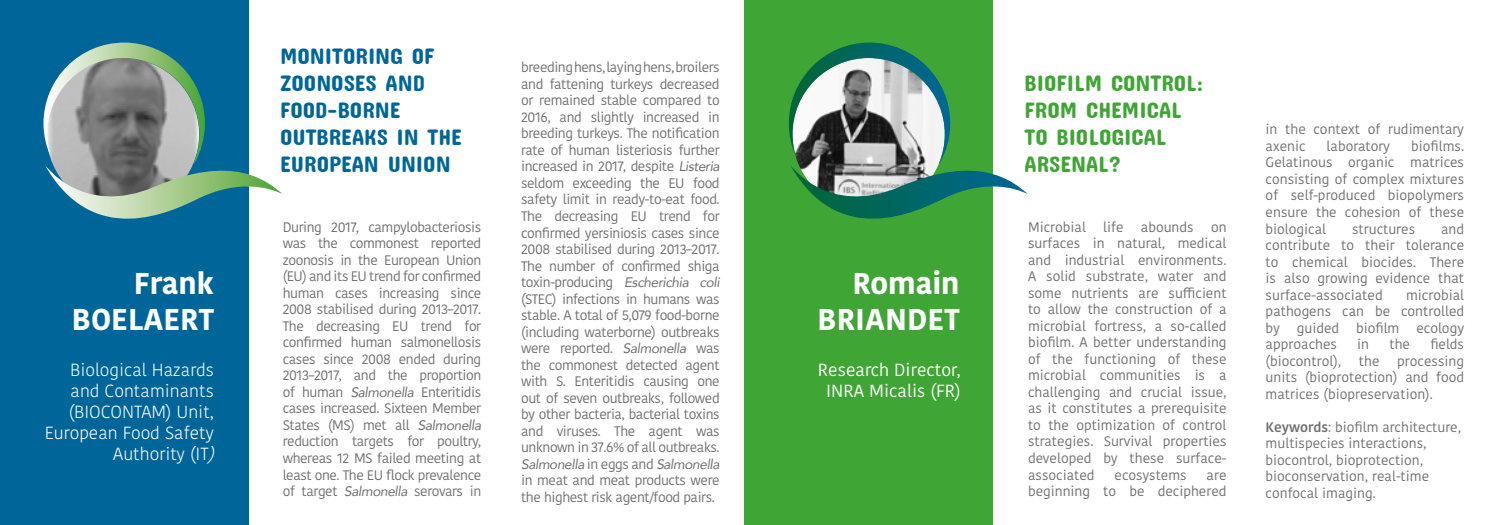
<style>
.page{position:relative;width:1489px;height:525px;background:#fff}
.page>*{position:absolute;margin:0;border:0;box-sizing:border-box;transform-origin:0 0}
.t1{font:700 30px/36px "Kohinoor Bangla";color:#fff;text-align:right}
.t2{font:22.5px/27px "Concert One";color:#069}
.t3{font:22.5px/27px "Concert One";color:#3fa535}
.t4{font:300 17.5px/21px "Kohinoor Bangla";color:#fff;text-align:right}
.t5{font:17.5px/21px "Kohinoor Bangla";color:#fff;text-align:center}
.t6{font:13.75px/16.5px "Kohinoor Bangla";color:#706f6f;text-align:justify}
.t7{font:13.75px/16.5px "Kohinoor Bangla";letter-spacing:-.03em;color:#706f6f}
.t8{font:italic 13.75px "Avenir";letter-spacing:-.03em;color:#706f6f}
.s1{font-style:italic}
.s2{font-family:"Avenir";font-style:italic}
.s3{font-family:"Kohinoor Bangla";font-style:normal}
.s4{font-weight:600}
</style>
<div class="page">
<div style="left:0;top:0;width:248px;height:524px;background:#069"></div>
<div style="left:744px;top:0;width:248px;height:524px;background:#3fa535"></div>
<svg style="left:43px;top:43px;width:240px;height:207px"></svg>
<svg style="left:788px;top:43px;width:239px;height:207px"></svg>
<h1 class="t1" style="left:72px;top:264px;width:144px">Frank<br>BOELAERT</h1>
<p class="t4" style="left:45px;top:359px;width:171px">Biological Hazards and Contaminants (BIOCONTAM) Unit,<br>European Food Safety<br>Authority (IT<span class="s1">)</span></p>
<h2 class="t2" style="left:280px;top:41px;width:183px">MONITORING OF<br>ZOONOSES AND<br>FOOD-BORNE<br>OUTBREAKS IN THE<br>EUROPEAN UNION</h2>
<p class="t6" style="left:283px;top:218px;width:200px">During 2017, campylobacteriosis was the commonest reported zoonosis in the European Union (EU) and its EU trend for confirmed human cases increasing since 2008 stabilised during 2013–2017.<br>The decreasing EU trend for confirmed human salmonellosis cases since 2008 ended during 2013–2017, and the proportion of human <span class="s2">Salmonella</span> Enteritidis cases increased. Sixteen Member States (MS) met all <span class="s2">Salmonella </span>reduction targets for poultry, whereas 12 MS failed meeting at least one. The EU flock prevalence of target <span class="s2">Salmonella</span> serovars in</p>
<p class="t6" style="left:521px;top:59px;width:200px">breeding hens, laying hens, broilers and fattening turkeys decreased or remained stable compared to 2016, and slightly increased in breeding turkeys. The notification rate of human listeriosis further increased in 2017, despite <span class="s2">Listeria </span>seldom exceeding the EU food safety limit in ready-to-eat food.<br>The decreasing EU trend for confirmed yersiniosis cases since 2008 stabilised during 2013–2017.<br>The number of confirmed shiga toxin-producing <span class="s2">Escherichia coli </span>(STEC) infections in humans was stable. A total of 5,079 food-borne (including waterborne) outbreaks were reported. <span class="s2">Salmonella</span> was the commonest detected agent with S. Enteritidis causing one out of seven outbreaks, followed by other bacteria, bacterial toxins and viruses. The agent was unknown in 37.6% of all outbreaks.</p>
<p class="t8" style="left:521px;top:455px;width:200px">Salmonella <span class="s3">in eggs and</span> Salmonella</p>
<p class="t7" style="left:521px;top:471px;width:200px">in meat and meat products were the highest risk agent/food pairs.</p>
<h1 class="t1" style="left:817px;top:264px;width:143px">Romain<br>BRIANDET</h1>
<p class="t5" style="left:817px;top:359px;width:144px">Research Director,<br>INRA Micalis (FR)</p>
<h2 class="t3" style="left:1024px;top:68px;width:180px">BIOFILM CONTROL:<br>FROM CHEMICAL<br>TO BIOLOGICAL<br>ARSENAL?</h2>
<p class="t6" style="left:1027px;top:218px;width:59px">Microbial</p>
<p class="t6" style="left:1103px;top:218px;width:22px">life</p>
<p class="t6" style="left:1140px;top:218px;width:54px">abounds</p>
<p class="t6" style="left:1027px;top:218px;width:200px;text-indent:183px">on surfaces in natural, medical and industrial environments.<br>A solid substrate, water and some nutrients are sufficient to allow the construction of a microbial fortress, a so-called biofilm. A better understanding of the functioning of these microbial communities is a challenging and crucial issue, as it constitutes a prerequisite to the optimization of control strategies. Survival properties developed by these surface&shy;associated</p>
<p class="t6" style="left:1114px;top:466px;width:74px">ecosystems</p>
<p class="t6" style="left:1027px;top:466px;width:200px;text-align:right">are<br>beginning to be deciphered</p>
<p class="t6" style="left:1265px;top:121px;width:200px">in the context of rudimentary axenic</p>
<p class="t6" style="left:1265px;top:137px;width:200px;text-indent:146px">biofilms.<br>Gelatinous organic matrices consisting of complex mixtures of self-produced biopolymers ensure the cohesion of these biological</p>
<p class="t6" style="left:1326px;top:137px;width:65px">laboratory</p>
<p class="t6" style="left:1265px;top:220px;width:200px;text-indent:175px">and contribute to their tolerance to chemical biocides. There is also growing evidence that surface-associated</p>
<p class="t6" style="left:1351px;top:220px;width:65px">structures</p>
<p class="t6" style="left:1265px;top:286px;width:200px;text-indent:140px">microbial pathogens can be controlled by guided biofilm ecology approaches</p>
<p class="t6" style="left:1357px;top:335px;width:13px">in</p>
<p class="t6" style="left:1389px;top:335px;width:22px">the</p>
<p class="t6" style="left:1430px;top:335px;width:35px">fields</p>
<p class="t6" style="left:1265px;top:352px;width:77px">(biocontrol),</p>
<p class="t6" style="left:1358px;top:352px;width:22px">the</p>
<p class="t6" style="left:1265px;top:352px;width:200px;text-indent:132px">processing units (bioprotection) and food matrices (biopreservation).</p>
<p class="t6" style="left:1265px;top:418px;width:197px;text-align:left"><span class="s4">Keywords</span>: biofilm architecture, multispecies interactions, biocontrol, bioprotection, bioconservation, real-time confocal imaging.</p>
</div>
